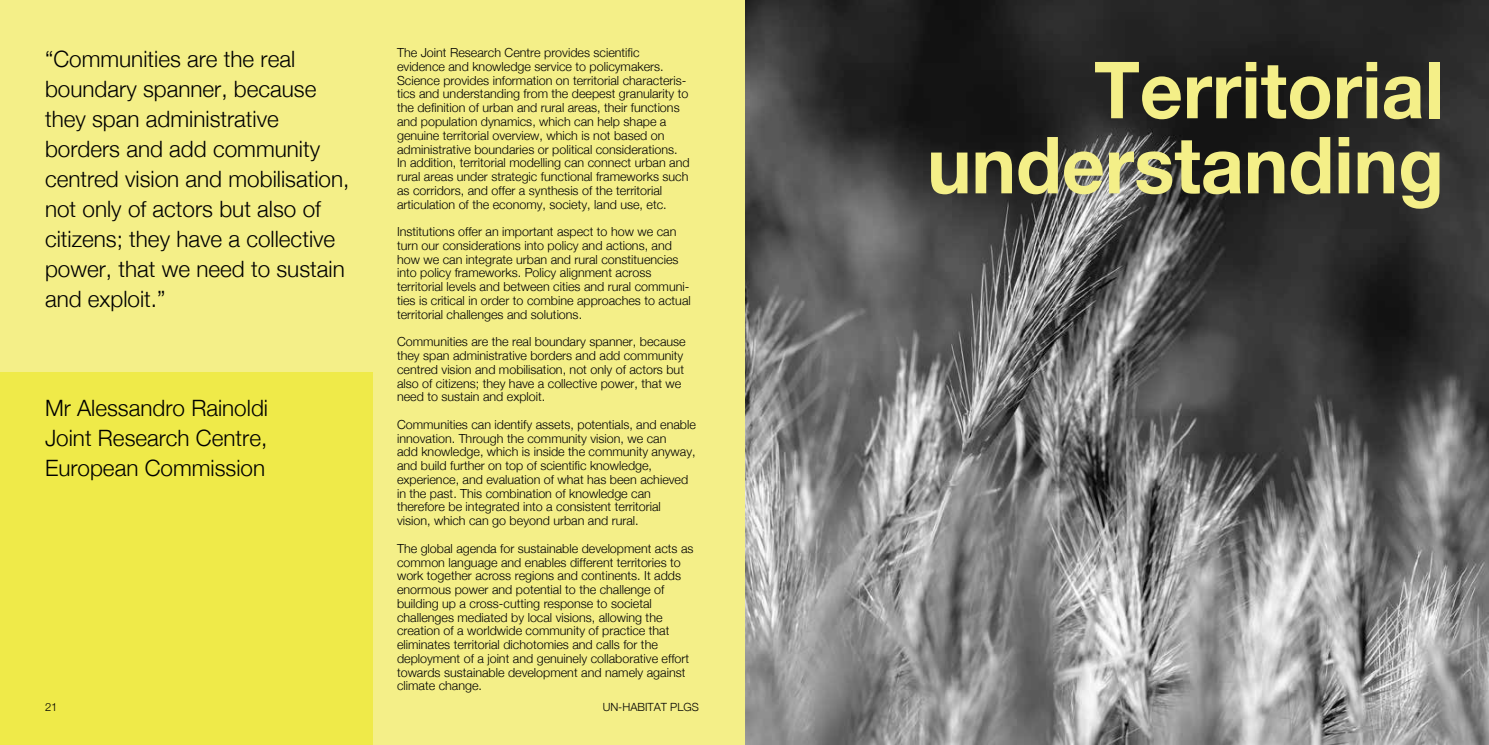
<style>
.page{position:relative;width:1489px;height:745px;background:#fff}
.page>*{position:absolute;margin:0;border:0;box-sizing:border-box;transform-origin:0 0}
.t1{font:700 78.75px/75px "Helvetica Neue";color:#f4ef88;text-align:right;scale:.95 1}
.t2{font:300 22.5px/30px "Helvetica Neue";color:#000;text-align:justify}
.t3{font:300 12.5px/13.8px "Helvetica Neue";color:#000}
.t4{font:300 11.25px "Helvetica Neue";color:#000}
</style>
<div class="page">
<img style="left:744px;top:0;width:744px;height:744px">
<div style="left:0;top:0;width:744px;height:744px;background:#f4ef88"></div>
<div style="left:0;top:372px;width:372px;height:372px;background:#efea49"></div>
<p class="t2" style="left:45px;top:43px;width:306px;text-align:left">“Communities are the real boundary spanner, because they span administrative borders and add community centred vision and mobilisation, not only of actors but also of citizens; they have a collective power, that we need to sustain and exploit.”</p>
<p class="t3" style="left:397px;top:46px;width:294px">The Joint Research Centre provides scientific evidence and knowledge service to policymakers.<br>Science provides information on territorial characteris&shy;tics and understanding from the deepest granularity to the definition of urban and rural areas, their functions and population dynamics, which can help shape a genuine territorial overview, which is not based on administrative boundaries or political considerations.<br>In addition, territorial modelling can connect urban and rural areas under strategic functional frameworks such as corridors, and offer a synthesis of the territorial articulation of the economy, society, land use, etc.</p>
<p class="t3" style="left:397px;top:224px;width:295px">Institutions offer an important aspect to how we can turn our considerations into policy and actions, and how we can integrate urban and rural constituencies into policy frameworks. Policy alignment across territorial levels and between cities and rural communi&shy;ties is critical in order to combine approaches to actual territorial challenges and solutions.</p>
<p class="t3" style="left:397px;top:334px;width:290px">Communities are the real boundary spanner, because they span administrative borders and add community centred vision and mobilisation, not only of actors but also of citizens; they have a collective power, that we need to sustain and exploit.</p>
<p class="t3" style="left:397px;top:417px;width:300px">Communities can identify assets, potentials, and enable innovation. Through the community vision, we can<br>add knowledge, which is inside the community anyway, and build further on top of scientific knowledge, experience, and evaluation of what has been achieved in the past. This combination of knowledge can therefore be integrated into a consistent territorial vision, which can go beyond urban and rural.</p>
<p class="t3" style="left:397px;top:541px;width:298px">The global agenda for sustainable development acts as common language and enables different territories to work together across regions and continents. It adds enormous power and potential to the challenge of building up a cross-cutting response to societal challenges mediated by local visions, allowing the creation of a worldwide community of practice that eliminates territorial dichotomies and calls for the deployment of a joint and genuinely collaborative effort towards sustainable development and namely against climate change.</p>
<h2 class="t2" style="left:45px;top:392px;width:224px">Mr Alessandro Rainoldi Joint Research Centre, European Commission</h2>
<p class="t4" style="left:45px;top:699px;width:14px">21</p>
<p class="t4" style="left:602px;top:699px;width:98px">UN-HABITAT PLGS</p>
<h1 class="t1" style="left:927px;top:51px;width:545px">Territorial understanding</h1>
</div>
